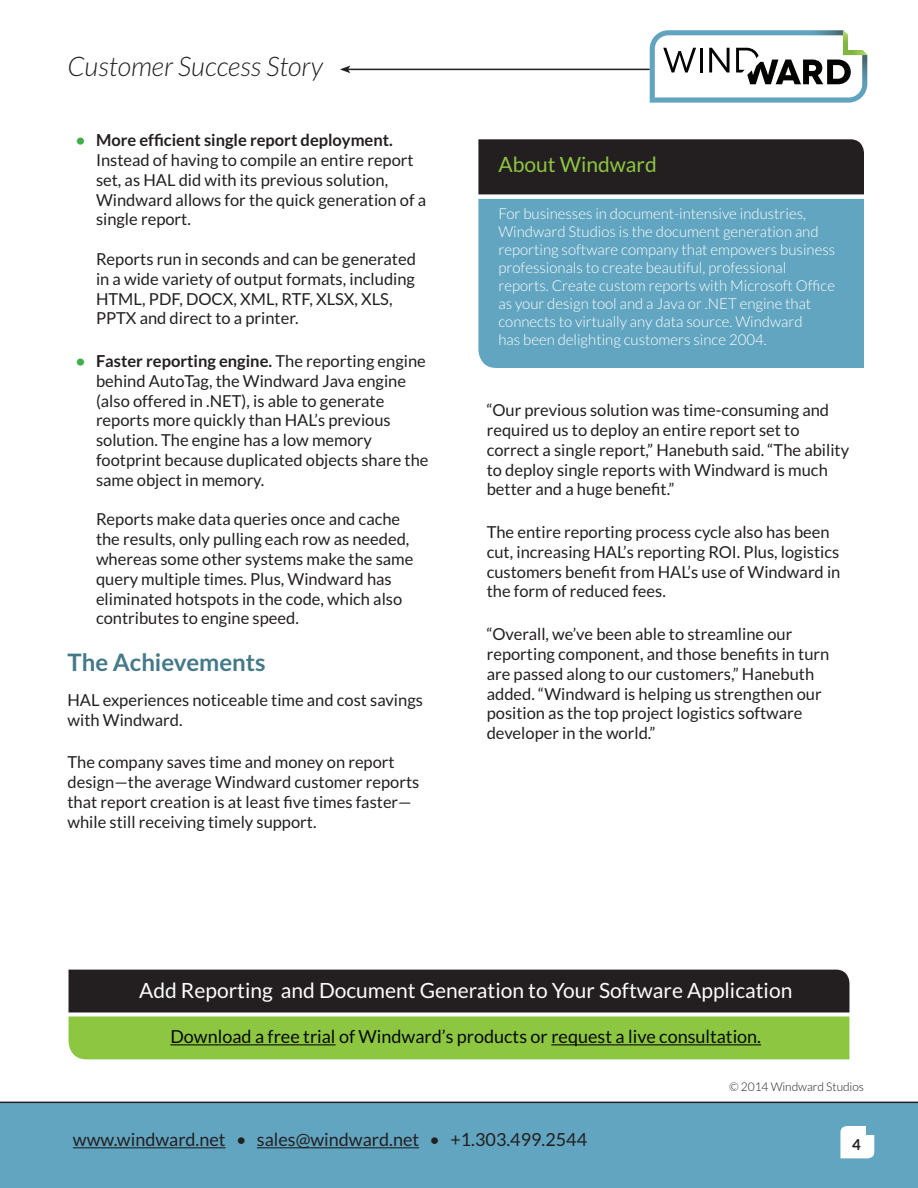
<style>
.page{position:relative;width:918px;height:1188px;background:#fff}
.page>*{position:absolute;margin:0;border:0;box-sizing:border-box;transform-origin:0 0}
.t1{font:italic 300 27px "Lato";color:#231f20}
.Header_Blue{font:700 24px "Lato";color:#447989}
.t2{font:21px "Lato";color:#fffcfd}
.t3{font:21px "Lato";color:#8dc641}
.t4{font:18px "Lato";color:#070907}
.t5{font:18px "Lato";color:#231f20}
.t6{font:16.5px/19.8px "Lato";color:#231f20}
.About_Paragraph{font:300 15px/18px "Lato";color:#fff}
.t7{font:700 15px "Lato";color:#231f20}
.t8{font:300 12px "Lato";letter-spacing:-.005em;color:#231f20}
.s1{font-weight:700;color:#40ae49}
.s2{font-weight:700}
</style>
<div class="page">
<hr style="left:348px;top:69px;width:302px;height:1px;background:#231f20">
<svg style="left:340px;top:66px;width:10px;height:7px"></svg>
<svg style="left:650px;top:30px;width:217px;height:73px"></svg>
<div style="left:0;top:1102px;width:918px;height:86px;background:#61a5c0"></div>
<svg style="left:840px;top:1126px;width:34px;height:32px"></svg>
<div style="left:844px;top:1130px;width:27px;height:28px;background:#fff;border-radius:50%"></div>
<div style="left:866px;top:1120px;width:13px;height:15px;background:#61a5c0"></div>
<div style="left:478px;top:199px;width:386px;height:169px;background:#61a5c0"></div>
<div style="left:478px;top:139px;width:386px;height:55px;background:#231f20"></div>
<svg style="left:69px;top:970px;width:780px;height:89px;background:#5f7839"></svg>
<hr style="left:170px;top:1044px;width:166px;height:1px;background:#070907">
<hr style="left:551px;top:1044px;width:210px;height:1px;background:#070907">
<hr style="left:73px;top:1147px;width:153px;height:1px;background:#231f20">
<hr style="left:257px;top:1147px;width:162px;height:1px;background:#231f20">
<p class="t1" style="left:68px;top:52px;width:257px">Customer Success Story</p>
<p class="t6" style="left:96px;top:130px;width:332px;text-indent:-20px"><span class="s1">•</span> <span class="s2">More efficient single report deployment.<br></span>Instead of having to compile an entire report set, as HAL did with its previous solution, Windward allows for the quick generation of a single report.</p>
<p class="t6" style="left:96px;top:249px;width:321px">Reports run in seconds and can be generated in a wide variety of output formats, including HTML, PDF, DOCX, XML, RTF, XLSX, XLS, PPTX and direct to a printer.</p>
<p class="t6" style="left:96px;top:351px;width:334px;text-indent:-20px"><span class="s1">•</span> <span class="s2">Faster reporting engine.</span> The reporting engine behind AutoTag, the Windward Java engine (also offered in .NET), is able to generate reports more quickly than HAL’s previous solution. The engine has a low memory footprint because duplicated objects share the same object in memory.</p>
<p class="t6" style="left:96px;top:509px;width:319px">Reports make data queries once and cache the results, only pulling each row as needed, whereas some other systems make the same query multiple times. Plus, Windward has eliminated hotspots in the code, which also contributes to engine speed.</p>
<p class="Header_Blue" style="left:68px;top:648px;width:200px">The Achievements</p>
<p class="t6" style="left:68px;top:690px;width:357px">HAL experiences noticeable time and cost savings with Windward.</p>
<p class="t6" style="left:68px;top:752px;width:353px">The company saves time and money on report design—the average Windward customer reports that report creation is at least five times faster— while still receiving timely support.</p>
<p class="t3" style="left:498px;top:152px;width:160px">About Windward</p>
<p class="About_Paragraph" style="left:498px;top:205px;width:338px">For businesses in document-intensive industries, Windward Studios is the document generation and reporting software company that empowers business professionals to create beautiful, professional reports. Create custom reports with Microsoft Office as your design tool and a Java or .NET engine that connects to virtually any data source. Windward<br>has been delighting customers since 2004.</p>
<p class="t6" style="left:487px;top:400px;width:364px">“Our previous solution was time-consuming and required us to deploy an entire report set to correct a single report,” Hanebuth said. “The ability to deploy single reports with Windward is much better and a huge benefit.”</p>
<p class="t6" style="left:487px;top:522px;width:355px">The entire reporting process cycle also has been cut, increasing HAL’s reporting ROI. Plus, logistics customers benefit from HAL’s use of Windward in the form of reduced fees.</p>
<p class="t6" style="left:487px;top:624px;width:344px">“Overall, we’ve been able to streamline our reporting component, and those benefits in turn are passed along to our customers,” Hanebuth added. “Windward is helping us strengthen our position as the top project logistics software developer in the world.”</p>
<p class="t2" style="left:139px;top:978px;width:655px">Add Reporting and Document Generation to Your Software Application</p>
<p class="t4" style="left:170px;top:1027px;width:592px">Download a free trial of Windward’s products or request a live consultation.</p>
<p class="t5" style="left:73px;top:1129px;width:516px">www.windward.net • sales@windward.net • +1.303.499.2544</p>
<p class="t8" style="left:729px;top:1080px;width:136px">© 2014 Windward Studios</p>
<p class="t7" style="left:852px;top:1136px;width:10px">4</p>
</div>
